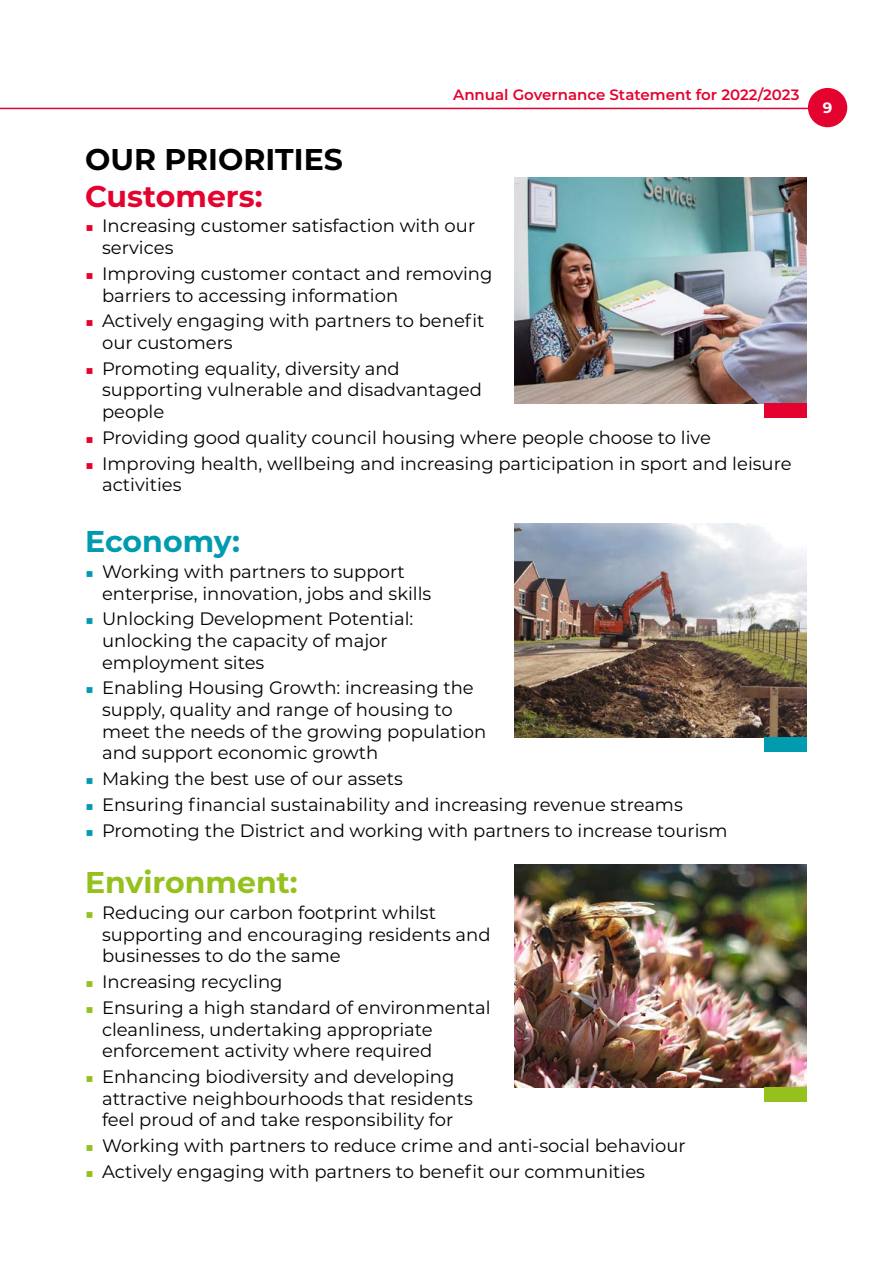
<style>
.page{position:relative;width:893px;height:1263px;background:#fff}
.page>*{position:absolute;margin:0;border:0;box-sizing:border-box;transform-origin:0 0}
.header_2{font:700 30px "Montserrat";color:#000}
.header_3{font:700 30px "Montserrat";color:#95c11f}
.header_3-2{font:700 30px "Montserrat";color:#e4032e}
.header_3-3{font:700 30px "Montserrat";color:#009baf}
.bullets{font:18px/21.6px "Montserrat";color:#000}
.t1{font:600 15px "Montserrat";color:#e4032e}
.t2{font:700 15px "Montserrat";color:#fff}
.s1{font-weight:600;font-size:15px;color:#e4032e}
.s2{font-weight:600;font-size:15px;color:#009baf}
.s3{font-weight:600;font-size:15px;color:#95c11f}
</style>
<div class="page">
<img style="left:514px;top:178px;width:293px;height:225px">
<img style="left:514px;top:523px;width:293px;height:214px">
<img style="left:514px;top:864px;width:293px;height:223px">
<div style="left:764px;top:403px;width:43px;height:15px;background:#e4032e"></div>
<div style="left:764px;top:1087px;width:43px;height:14px;background:#95c11f"></div>
<div style="left:764px;top:737px;width:43px;height:15px;background:#009baf"></div>
<hr style="left:0;top:108px;width:808px;height:1px;background:#e4032e">
<div style="left:808px;top:88px;width:39px;height:39px;background:#e4032e;border-radius:50%"></div>
<p class="t1" style="left:453px;top:84px;width:348px">Annual Governance Statement for 2022/2023</p>
<h2 class="header_2" style="left:85px;top:137px;width:259px">OUR PRIORITIES</h2>
<h3 class="header_3-2" style="left:85px;top:174px;width:179px">Customers:</h3>
<p class="bullets" style="left:102px;top:215px;width:375px;text-indent:-17px"><span class="s1">■</span> Increasing customer satisfaction with our services</p>
<p class="bullets" style="left:102px;top:262px;width:392px;text-indent:-17px"><span class="s1">■</span> Improving customer contact and removing barriers to accessing information</p>
<p class="bullets" style="left:102px;top:309px;width:384px;text-indent:-17px"><span class="s1">■</span> Actively engaging with partners to benefit our customers</p>
<p class="bullets" style="left:102px;top:357px;width:381px;text-indent:-17px"><span class="s1">■</span> Promoting equality, diversity and supporting vulnerable and disadvantaged people</p>
<p class="bullets" style="left:85px;top:426px;width:627px"><span class="s1">■</span> Providing good quality council housing where people choose to live</p>
<p class="bullets" style="left:102px;top:452px;width:691px;text-indent:-17px"><span class="s1">■</span> Improving health, wellbeing and increasing participation in sport and leisure activities</p>
<h3 class="header_3-3" style="left:85px;top:520px;width:156px">Economy:</h3>
<p class="bullets" style="left:102px;top:560px;width:331px;text-indent:-17px"><span class="s2">■</span> Working with partners to support enterprise, innovation, jobs and skills</p>
<p class="bullets" style="left:102px;top:608px;width:313px;text-indent:-17px"><span class="s2">■</span> Unlocking Development Potential: unlocking the capacity of major employment sites</p>
<p class="bullets" style="left:102px;top:677px;width:386px;text-indent:-17px"><span class="s2">■</span> Enabling Housing Growth: increasing the supply, quality and range of housing to meet the needs of the growing population and support economic growth</p>
<p class="bullets" style="left:85px;top:767px;width:319px"><span class="s2">■</span> Making the best use of our assets</p>
<p class="bullets" style="left:85px;top:793px;width:599px"><span class="s2">■</span> Ensuring financial sustainability and increasing revenue streams</p>
<p class="bullets" style="left:85px;top:819px;width:644px"><span class="s2">■</span> Promoting the District and working with partners to increase tourism</p>
<h3 class="header_3" style="left:85px;top:861px;width:214px">Environment:</h3>
<p class="bullets" style="left:102px;top:901px;width:390px;text-indent:-17px"><span class="s3">■</span> Reducing our carbon footprint whilst supporting and encouraging residents and businesses to do the same</p>
<p class="bullets" style="left:85px;top:970px;width:199px"><span class="s3">■</span> Increasing recycling</p>
<p class="bullets" style="left:102px;top:996px;width:390px;text-indent:-17px"><span class="s3">■</span> Ensuring a high standard of environmental cleanliness, undertaking appropriate enforcement activity where required</p>
<p class="bullets" style="left:102px;top:1065px;width:372px;text-indent:-17px"><span class="s3">■</span> Enhancing biodiversity and developing attractive neighbourhoods that residents feel proud of and take responsibility for</p>
<p class="bullets" style="left:85px;top:1134px;width:602px"><span class="s3">■</span> Working with partners to reduce crime and anti-social behaviour</p>
<p class="bullets" style="left:85px;top:1160px;width:561px"><span class="s3">■</span> Actively engaging with partners to benefit our communities</p>
<p class="t2" style="left:823px;top:96px;width:11px">9</p>
</div>
